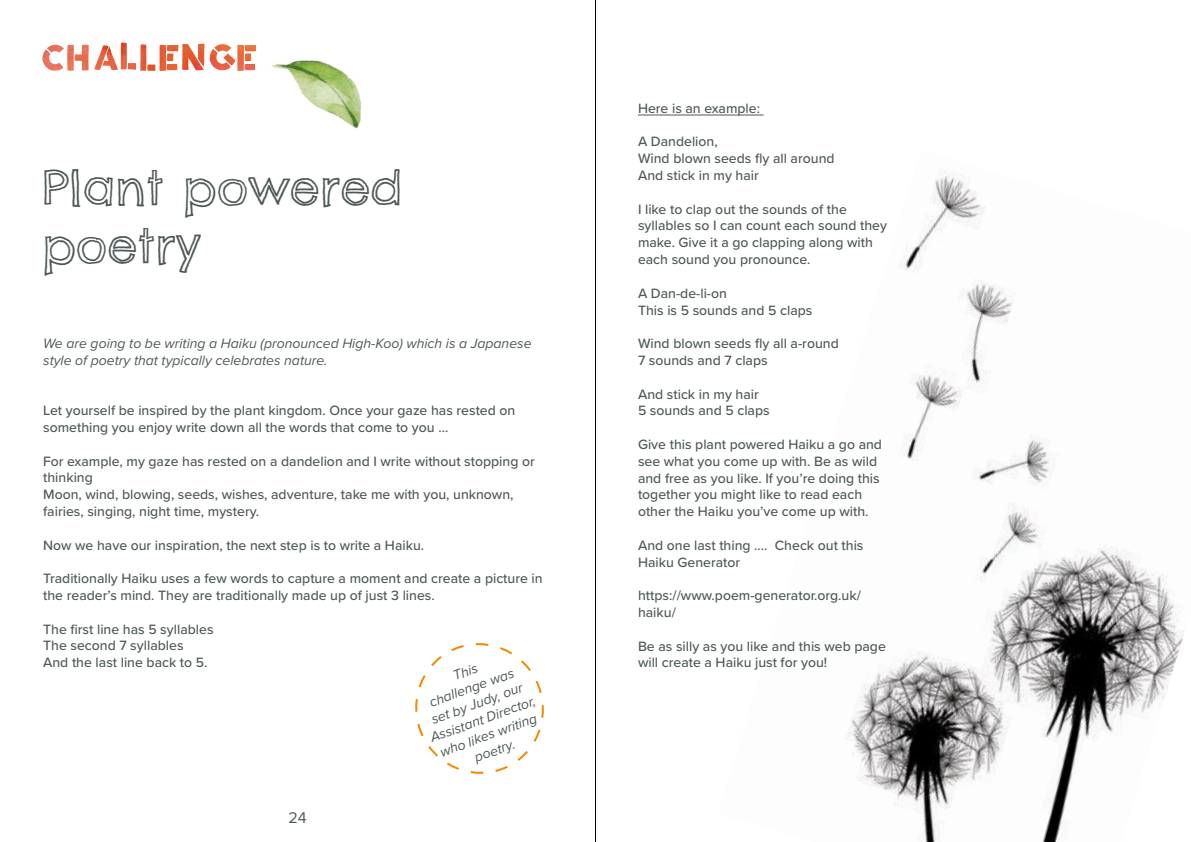
<style>
.page{position:relative;width:1191px;height:842px;background:#fff}
.page>*{position:absolute;margin:0;border:0;box-sizing:border-box;transform-origin:0 0}
.t1{font:48px/57.6px "Chelsea Market Open";color:#4f5858}
.t2{font:16px "Proxima Nova";color:#4f5858}
.t3{font:500 14px/16.8px "Proxima Nova";color:#4f5858}
.t4{font:italic 14px/16.8px "Proxima Nova";color:#4f5858}
</style>
<div class="page">
<img style="left:845px;top:169px;width:339px;height:673px">
<img style="left:121px;top:43px;width:97px;height:28px">
<img style="left:218px;top:44px;width:144px;height:85px">
<hr style="left:595px;top:0;width:1px;height:842px;background:#000">
<hr style="left:638px;top:115px;width:125px;height:1px;background:#4f5858">
<svg style="left:415px;top:643px;width:129px;height:131px"></svg>
<h1 class="t1" style="left:42px;top:160px;width:362px">Plant powered poetry</h1>
<p class="t4" style="left:43px;top:334px;width:490px">We are going to be writing a Haiku (pronounced High-Koo) which is a Japanese style of poetry that typically celebrates nature.</p>
<p class="t3" style="left:43px;top:401px;width:474px">Let yourself be inspired by the plant kingdom. Once your gaze has rested on something you enjoy write down all the words that come to you …</p>
<p class="t3" style="left:43px;top:452px;width:493px">For example, my gaze has rested on a dandelion and I write without stopping or thinking<br>Moon, wind, blowing, seeds, wishes, adventure, take me with you, unknown, fairies, singing, night time, mystery.</p>
<p class="t3" style="left:43px;top:536px;width:382px">Now we have our inspiration, the next step is to write a Haiku.</p>
<p class="t3" style="left:43px;top:569px;width:501px">Traditionally Haiku uses a few words to capture a moment and create a picture in the reader’s mind. They are traditionally made up of just 3 lines.</p>
<p class="t3" style="left:43px;top:620px;width:172px">The first line has 5 syllables<br>The second 7 syllables<br>And the last line back to 5.</p>
<p class="t4" style="left:410px;top:682px;width:112px;text-align:center;rotate:-20deg">This<br>challenge was set by Judy, our<br>Assistant Director, who likes writing poetry.</p>
<p class="t2" style="left:288px;top:806px;width:20px">24</p>
<p class="t3" style="left:638px;top:99px;width:124px">Here is an example:</p>
<p class="t3" style="left:638px;top:133px;width:198px">A Dandelion,<br>Wind blown seeds fly all around<br>And stick in my hair</p>
<p class="t3" style="left:638px;top:200px;width:250px">I like to clap out the sounds of the syllables so I can count each sound they make. Give it a go clapping along with each sound you pronounce.</p>
<p class="t3" style="left:638px;top:284px;width:176px">A Dan-de-li-on<br>This is 5 sounds and 5 claps</p>
<p class="t3" style="left:638px;top:334px;width:202px">Wind blown seeds fly all a-round<br>7 sounds and 7 claps</p>
<p class="t3" style="left:638px;top:385px;width:133px">And stick in my hair<br>5 sounds and 5 claps</p>
<p class="t3" style="left:638px;top:435px;width:245px">Give this plant powered Haiku a go and see what you come up with. Be as wild and free as you like. If you’re doing this together you might like to read each other the Haiku you’ve come up with.</p>
<p class="t3" style="left:638px;top:536px;width:227px">And one last thing …. Check out this<br>Haiku Generator</p>
<p class="t3" style="left:638px;top:586px;width:224px">https://www.poem-generator.org.uk/ haiku/</p>
<p class="t3" style="left:638px;top:637px;width:249px">Be as silly as you like and this web page will create a Haiku just for you!</p>
</div>
